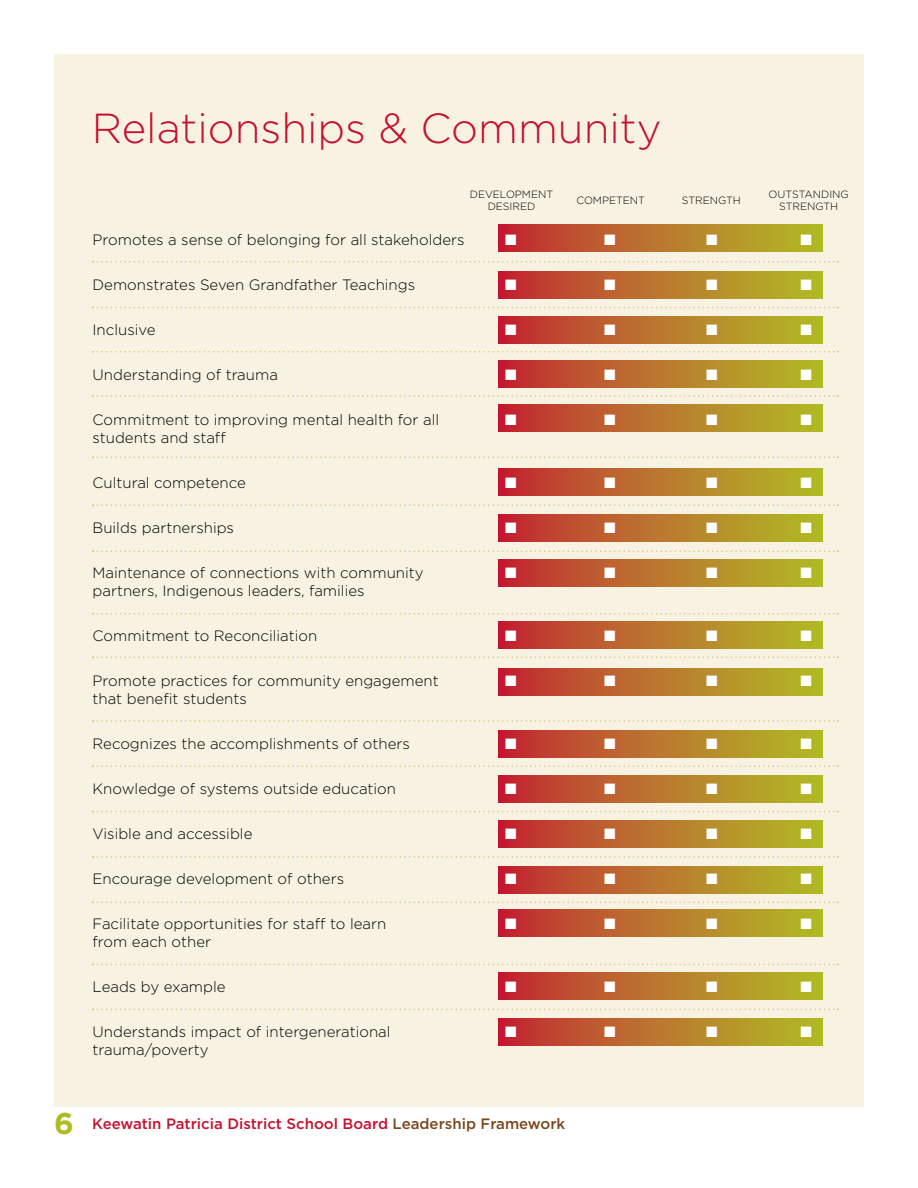
<style>
.page{position:relative;width:918px;height:1188px;background:#fff}
.page>*{position:absolute;margin:0;border:0;box-sizing:border-box;transform-origin:0 0}
.t1{font:300 42px "Gotham HTF";color:#c41230}
.t2{font:300 15px "Gotham HTF";color:#000}
.t3{font:15px "Zapf Dingbats";color:#fff}
.t4{font:500 15px "Gotham HTF";color:#c41230}
.t5{font:300 10.5px/12px "Gotham HTF";color:#000;text-align:center}
.s1{font-weight:700;font-size:30px;color:#afbc22}
.s2{color:#79471d}
</style>
<div class="page">
<div style="left:54px;top:54px;width:810px;height:1053px;background:#f8f2e2"></div>
<svg style="left:498px;top:225px;width:324px;height:27px;background:#ba732c"></svg>
<svg style="left:498px;top:1019px;width:324px;height:27px;background:#ba732c"></svg>
<svg style="left:498px;top:272px;width:324px;height:27px;background:#ba732c"></svg>
<svg style="left:498px;top:316px;width:324px;height:27px;background:#ba732c"></svg>
<svg style="left:498px;top:360px;width:324px;height:27px;background:#ba732c"></svg>
<svg style="left:498px;top:405px;width:324px;height:27px;background:#ba732c"></svg>
<svg style="left:498px;top:469px;width:324px;height:27px;background:#ba732c"></svg>
<svg style="left:498px;top:515px;width:324px;height:27px;background:#ba732c"></svg>
<svg style="left:498px;top:559px;width:324px;height:27px;background:#ba732c"></svg>
<svg style="left:498px;top:622px;width:324px;height:27px;background:#ba732c"></svg>
<svg style="left:498px;top:668px;width:324px;height:27px;background:#ba732c"></svg>
<svg style="left:498px;top:730px;width:324px;height:27px;background:#ba732c"></svg>
<svg style="left:498px;top:775px;width:324px;height:27px;background:#ba732c"></svg>
<svg style="left:498px;top:821px;width:324px;height:27px;background:#ba732c"></svg>
<svg style="left:498px;top:866px;width:324px;height:27px;background:#ba732c"></svg>
<svg style="left:498px;top:910px;width:324px;height:27px;background:#ba732c"></svg>
<svg style="left:498px;top:973px;width:324px;height:27px;background:#ba732c"></svg>
<svg style="left:93px;top:261px;width:742px;height:2px"></svg>
<svg style="left:93px;top:307px;width:742px;height:1px"></svg>
<svg style="left:93px;top:351px;width:742px;height:2px"></svg>
<svg style="left:93px;top:395px;width:742px;height:2px"></svg>
<svg style="left:93px;top:456px;width:742px;height:2px"></svg>
<svg style="left:93px;top:504px;width:742px;height:2px"></svg>
<svg style="left:93px;top:550px;width:742px;height:2px"></svg>
<svg style="left:93px;top:613px;width:742px;height:2px"></svg>
<svg style="left:93px;top:656px;width:742px;height:2px"></svg>
<svg style="left:93px;top:720px;width:742px;height:2px"></svg>
<svg style="left:93px;top:765px;width:742px;height:2px"></svg>
<svg style="left:93px;top:811px;width:742px;height:1px"></svg>
<svg style="left:93px;top:856px;width:742px;height:2px"></svg>
<svg style="left:93px;top:902px;width:742px;height:1px"></svg>
<svg style="left:93px;top:964px;width:742px;height:1px"></svg>
<svg style="left:93px;top:1009px;width:742px;height:1px"></svg>
<h1 class="t1" style="left:92px;top:105px;width:571px">Relationships &amp; Community</h1>
<p class="t5" style="left:470px;top:188px;width:85px">DEVELOPMENT<br>DESIRED</p>
<p class="t5" style="left:576px;top:194px;width:70px">COMPETENT</p>
<p class="t5" style="left:682px;top:194px;width:61px">STRENGTH</p>
<p class="t5" style="left:769px;top:188px;width:82px">OUTSTANDING<br>STRENGTH</p>
<p class="t2" style="left:93px;top:231px;width:374px">Promotes a sense of belonging for all stakeholders</p>
<p class="t3" style="left:505px;top:232px;width:13px">■</p>
<p class="t3" style="left:604px;top:232px;width:13px">■</p>
<p class="t3" style="left:706px;top:232px;width:13px">■</p>
<p class="t3" style="left:801px;top:232px;width:13px">■</p>
<p class="t2" style="left:93px;top:276px;width:324px">Demonstrates Seven Grandfather Teachings</p>
<p class="t3" style="left:505px;top:277px;width:13px">■</p>
<p class="t3" style="left:604px;top:277px;width:13px">■</p>
<p class="t3" style="left:706px;top:277px;width:13px">■</p>
<p class="t3" style="left:801px;top:277px;width:13px">■</p>
<p class="t2" style="left:93px;top:321px;width:65px">Inclusive</p>
<p class="t3" style="left:505px;top:322px;width:13px">■</p>
<p class="t3" style="left:604px;top:322px;width:13px">■</p>
<p class="t3" style="left:706px;top:322px;width:13px">■</p>
<p class="t3" style="left:801px;top:322px;width:13px">■</p>
<p class="t2" style="left:93px;top:366px;width:187px">Understanding of trauma</p>
<p class="t3" style="left:505px;top:367px;width:13px">■</p>
<p class="t3" style="left:604px;top:367px;width:13px">■</p>
<p class="t3" style="left:706px;top:367px;width:13px">■</p>
<p class="t3" style="left:801px;top:367px;width:13px">■</p>
<p class="t2" style="left:93px;top:411px;width:348px">Commitment to improving mental health for all</p>
<p class="t3" style="left:505px;top:412px;width:13px">■</p>
<p class="t3" style="left:604px;top:412px;width:13px">■</p>
<p class="t3" style="left:706px;top:412px;width:13px">■</p>
<p class="t3" style="left:801px;top:412px;width:13px">■</p>
<p class="t2" style="left:93px;top:429px;width:135px">students and staff</p>
<p class="t2" style="left:93px;top:474px;width:155px">Cultural competence</p>
<p class="t3" style="left:505px;top:475px;width:13px">■</p>
<p class="t3" style="left:604px;top:475px;width:13px">■</p>
<p class="t3" style="left:706px;top:475px;width:13px">■</p>
<p class="t3" style="left:801px;top:475px;width:13px">■</p>
<p class="t2" style="left:93px;top:519px;width:143px">Builds partnerships</p>
<p class="t3" style="left:505px;top:520px;width:13px">■</p>
<p class="t3" style="left:604px;top:520px;width:13px">■</p>
<p class="t3" style="left:706px;top:520px;width:13px">■</p>
<p class="t3" style="left:801px;top:520px;width:13px">■</p>
<p class="t2" style="left:93px;top:564px;width:333px">Maintenance of connections with community</p>
<p class="t3" style="left:505px;top:565px;width:13px">■</p>
<p class="t3" style="left:604px;top:565px;width:13px">■</p>
<p class="t3" style="left:706px;top:565px;width:13px">■</p>
<p class="t3" style="left:801px;top:565px;width:13px">■</p>
<p class="t2" style="left:93px;top:582px;width:274px">partners, Indigenous leaders, families</p>
<p class="t2" style="left:93px;top:627px;width:226px">Commitment to Reconciliation</p>
<p class="t3" style="left:505px;top:628px;width:13px">■</p>
<p class="t3" style="left:604px;top:628px;width:13px">■</p>
<p class="t3" style="left:706px;top:628px;width:13px">■</p>
<p class="t3" style="left:801px;top:628px;width:13px">■</p>
<p class="t2" style="left:93px;top:672px;width:348px">Promote practices for community engagement</p>
<p class="t3" style="left:505px;top:673px;width:13px">■</p>
<p class="t3" style="left:604px;top:673px;width:13px">■</p>
<p class="t3" style="left:706px;top:673px;width:13px">■</p>
<p class="t3" style="left:801px;top:673px;width:13px">■</p>
<p class="t2" style="left:93px;top:690px;width:156px">that benefit students</p>
<p class="t2" style="left:93px;top:735px;width:319px">Recognizes the accomplishments of others</p>
<p class="t3" style="left:505px;top:736px;width:13px">■</p>
<p class="t3" style="left:604px;top:736px;width:13px">■</p>
<p class="t3" style="left:706px;top:736px;width:13px">■</p>
<p class="t3" style="left:801px;top:736px;width:13px">■</p>
<p class="t2" style="left:93px;top:780px;width:305px">Knowledge of systems outside education</p>
<p class="t3" style="left:505px;top:781px;width:13px">■</p>
<p class="t3" style="left:604px;top:781px;width:13px">■</p>
<p class="t3" style="left:706px;top:781px;width:13px">■</p>
<p class="t3" style="left:801px;top:781px;width:13px">■</p>
<p class="t2" style="left:93px;top:825px;width:161px">Visible and accessible</p>
<p class="t3" style="left:505px;top:826px;width:13px">■</p>
<p class="t3" style="left:604px;top:826px;width:13px">■</p>
<p class="t3" style="left:706px;top:826px;width:13px">■</p>
<p class="t3" style="left:801px;top:826px;width:13px">■</p>
<p class="t2" style="left:93px;top:870px;width:253px">Encourage development of others</p>
<p class="t3" style="left:505px;top:871px;width:13px">■</p>
<p class="t3" style="left:604px;top:871px;width:13px">■</p>
<p class="t3" style="left:706px;top:871px;width:13px">■</p>
<p class="t3" style="left:801px;top:871px;width:13px">■</p>
<p class="t2" style="left:93px;top:915px;width:295px">Facilitate opportunities for staff to learn</p>
<p class="t3" style="left:505px;top:916px;width:13px">■</p>
<p class="t3" style="left:604px;top:916px;width:13px">■</p>
<p class="t3" style="left:706px;top:916px;width:13px">■</p>
<p class="t3" style="left:801px;top:916px;width:13px">■</p>
<p class="t2" style="left:93px;top:933px;width:120px">from each other</p>
<p class="t2" style="left:93px;top:978px;width:135px">Leads by example</p>
<p class="t3" style="left:505px;top:979px;width:13px">■</p>
<p class="t3" style="left:604px;top:979px;width:13px">■</p>
<p class="t3" style="left:706px;top:979px;width:13px">■</p>
<p class="t3" style="left:801px;top:979px;width:13px">■</p>
<p class="t2" style="left:93px;top:1023px;width:300px">Understands impact of intergenerational</p>
<p class="t3" style="left:505px;top:1024px;width:13px">■</p>
<p class="t3" style="left:604px;top:1024px;width:13px">■</p>
<p class="t3" style="left:706px;top:1024px;width:13px">■</p>
<p class="t3" style="left:801px;top:1024px;width:13px">■</p>
<p class="t2" style="left:93px;top:1041px;width:117px">trauma/poverty</p>
<p class="t4" style="left:54px;top:1115px;width:513px"><span class="s1">6</span> Keewatin Patricia District School Board <span class="s2">Leadership Framework</span></p>
</div>
